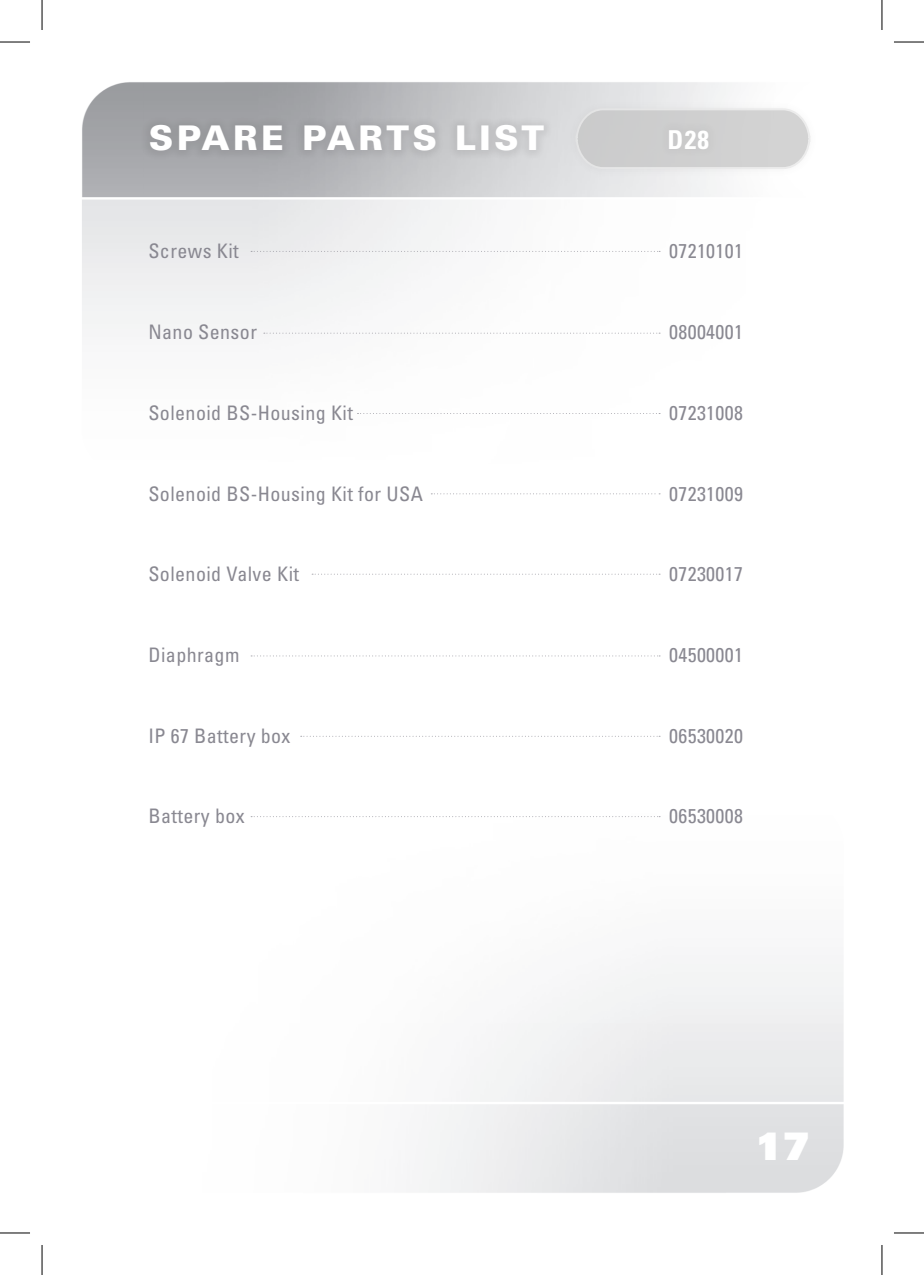
<style>
.page{position:relative;width:924px;height:1275px;background:#fff}
.page>*{position:absolute;margin:0;border:0;box-sizing:border-box;transform-origin:0 0}
.t1{font:900 38px "Univers";color:#fff}
.t2{font:900 34px "Univers";letter-spacing:.1em;color:#fff}
.t3{font:700 condensed 26px "Univers";color:#fff}
.t4{font:condensed 20px "Univers";letter-spacing:.02em;color:#898891}
</style>
<div class="page">
<div style="left:140px;top:115px;width:413px;height:46px;background:#231f20;opacity:.08"></div>
<div style="left:565px;top:97px;width:255px;height:83px;background:#231f20;opacity:.07"></div>
<svg style="left:574px;top:107px;width:237px;height:63px;background:#d4d4d4"></svg>
<div style="left:658px;top:119px;width:60px;height:41px;background:#ccc"></div>
<svg style="left:251px;top:251px;width:408px;height:1px"></svg>
<svg style="left:264px;top:333px;width:395px;height:1px"></svg>
<svg style="left:357px;top:413px;width:302px;height:1px"></svg>
<svg style="left:431px;top:493px;width:228px;height:1px"></svg>
<svg style="left:312px;top:573px;width:345px;height:1px"></svg>
<svg style="left:251px;top:655px;width:408px;height:1px"></svg>
<svg style="left:300px;top:736px;width:359px;height:1px"></svg>
<svg style="left:251px;top:816px;width:408px;height:1px"></svg>
<hr style="left:0;top:42px;width:30px;height:1px;background:#000">
<hr style="left:893px;top:42px;width:30px;height:1px;background:#000">
<hr style="left:0;top:1232px;width:30px;height:1px;background:#000">
<hr style="left:893px;top:1232px;width:30px;height:1px;background:#000">
<hr style="left:42px;top:0;width:1px;height:30px;background:#000">
<hr style="left:42px;top:1245px;width:1px;height:30px;background:#000">
<hr style="left:881px;top:0;width:1px;height:30px;background:#000">
<hr style="left:881px;top:1245px;width:1px;height:30px;background:#000">
<p class="t2" style="left:149px;top:117px;width:397px">SPARE PARTS LIST</p>
<p class="t3" style="left:667px;top:124px;width:43px">D28</p>
<p class="t4" style="left:148px;top:239px;width:92px">Screws Kit</p>
<p class="t4" style="left:668px;top:239px;width:75px">07210101</p>
<p class="t4" style="left:148px;top:319px;width:110px">Nano Sensor</p>
<p class="t4" style="left:668px;top:319px;width:75px">08004001</p>
<p class="t4" style="left:148px;top:400px;width:206px">Solenoid BS-Housing Kit</p>
<p class="t4" style="left:668px;top:400px;width:75px">07231008</p>
<p class="t4" style="left:148px;top:481px;width:276px">Solenoid BS-Housing Kit for USA</p>
<p class="t4" style="left:668px;top:481px;width:75px">07231009</p>
<p class="t4" style="left:148px;top:561px;width:152px">Solenoid Valve Kit</p>
<p class="t4" style="left:668px;top:561px;width:75px">07230017</p>
<p class="t4" style="left:148px;top:642px;width:92px">Diaphragm</p>
<p class="t4" style="left:668px;top:642px;width:75px">04500001</p>
<p class="t4" style="left:148px;top:723px;width:143px">IP 67 Battery box</p>
<p class="t4" style="left:668px;top:723px;width:75px">06530020</p>
<p class="t4" style="left:148px;top:803px;width:98px">Battery box</p>
<p class="t4" style="left:668px;top:803px;width:75px">06530008</p>
<h1 class="t1" style="left:756px;top:1121px;width:55px">17</h1>
</div>
